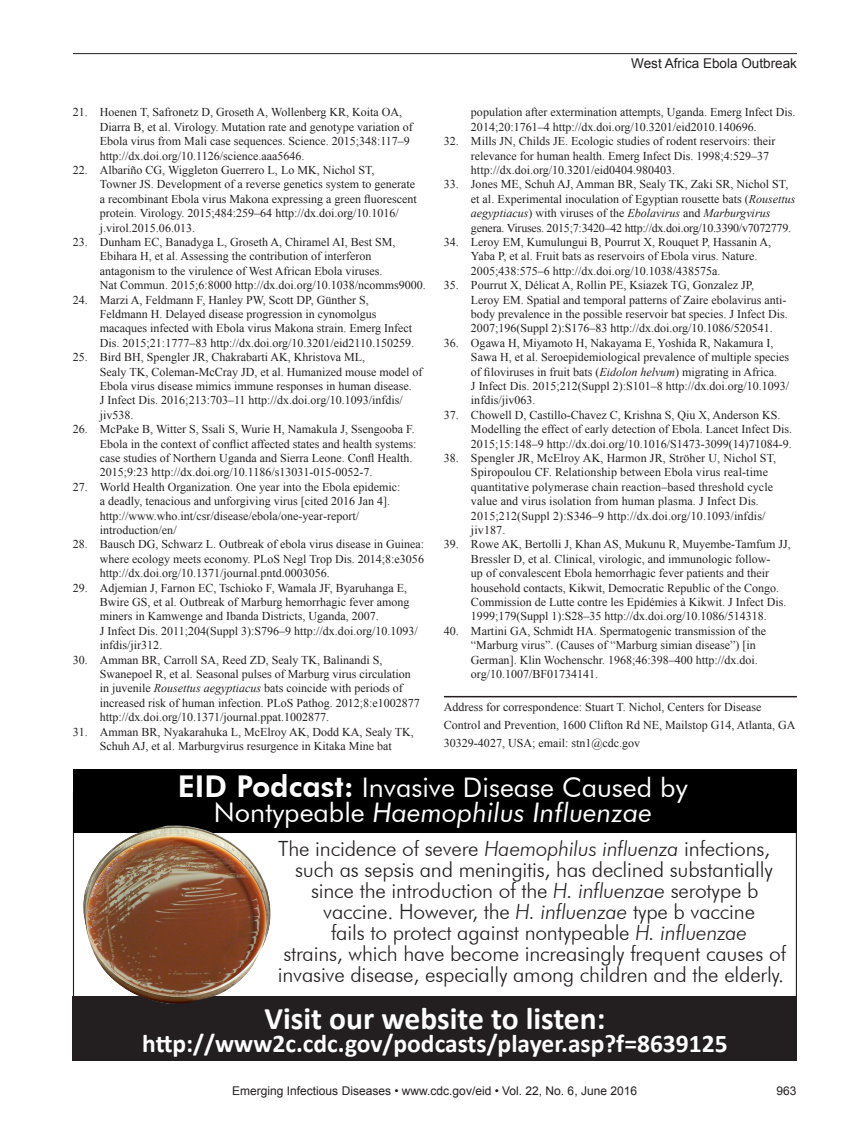
<style>
.page{position:relative;width:851px;height:1134px;background:#fff}
.page>*{position:absolute;margin:0;border:0;box-sizing:border-box;transform-origin:0 0}
.t1{font:700 31.5px "Calibri";color:#fff}
.t2{font:27px/24.9px "Futura BT";color:#fff;text-align:center}
.t3{font:700 25.5px "Calibri";color:#fff}
.t4{font:300 21px "Futura BT";letter-spacing:-.01em;color:#231f20}
.Running_Head{font:13.5px "Arial";color:#231f20}
.References{font:12px/14.4px "Times New Roman";color:#231f20}
.Correspondence{font:12px/18px "Times New Roman";color:#231f20}
.t5{font:12px "Arial";color:#231f20}
.s1{font-style:italic}
.s2{font-weight:800;font-size:30px}
</style>
<div class="page">
<hr style="left:73px;top:53px;width:723px;height:1px;background:#231f20">
<hr style="left:444px;top:696px;width:353px;height:1px;background:#231f20">
<div style="left:73px;top:770px;width:723px;height:63px;background:#000"></div>
<div style="left:73px;top:997px;width:723px;height:64px;background:#231f20"></div>
<img style="left:80px;top:825px;width:196px;height:179px">
<p class="References" style="left:100px;top:105px;width:314px;text-indent:-27px">21. Hoenen T, Safronetz D, Groseth A, Wollenberg KR, Koita OA, Diarra B, et al. Virology. Mutation rate and genotype variation of Ebola virus from Mali case sequences. Science. 2015;348:117–9 http://dx.doi.org/10.1126/science.aaa5646.</p>
<p class="References" style="left:100px;top:163px;width:318px;text-indent:-27px">22. Albariño CG, Wiggleton Guerrero L, Lo MK, Nichol ST,<br>Towner JS. Development of a reverse genetics system to generate a recombinant Ebola virus Makona expressing a green fluorescent protein. Virology. 2015;484:259–64 http://dx.doi.org/10.1016/ j.virol.2015.06.013.</p>
<p class="References" style="left:100px;top:235px;width:327px;text-indent:-27px">23. Dunham EC, Banadyga L, Groseth A, Chiramel AI, Best SM, Ebihara H, et al. Assessing the contribution of interferon antagonism to the virulence of West African Ebola viruses.<br>Nat Commun. 2015;6:8000 http://dx.doi.org/10.1038/ncomms9000.</p>
<p class="References" style="left:100px;top:292px;width:316px;text-indent:-27px">24. Marzi A, Feldmann F, Hanley PW, Scott DP, Günther S, Feldmann H. Delayed disease progression in cynomolgus macaques infected with Ebola virus Makona strain. Emerg Infect Dis. 2015;21:1777–83 http://dx.doi.org/10.3201/eid2110.150259.</p>
<p class="References" style="left:100px;top:350px;width:324px;text-indent:-27px">25. Bird BH, Spengler JR, Chakrabarti AK, Khristova ML,<br>Sealy TK, Coleman-McCray JD, et al. Humanized mouse model of Ebola virus disease mimics immune responses in human disease.<br>J Infect Dis. 2016;213:703–11 http://dx.doi.org/10.1093/infdis/ jiv538.</p>
<p class="References" style="left:100px;top:422px;width:318px;text-indent:-27px">26. McPake B, Witter S, Ssali S, Wurie H, Namakula J, Ssengooba F.<br>Ebola in the context of conflict affected states and health systems: case studies of Northern Uganda and Sierra Leone. Confl Health.<br>2015;9:23 http://dx.doi.org/10.1186/s13031-015-0052-7.</p>
<p class="References" style="left:100px;top:479px;width:302px;text-indent:-27px">27. World Health Organization. One year into the Ebola epidemic: a deadly, tenacious and unforgiving virus [cited 2016 Jan 4]. http://www.who.int/csr/disease/ebola/one-year-report/ introduction/en/</p>
<p class="References" style="left:100px;top:537px;width:325px;text-align:justify;text-indent:-27px">28. Bausch DG, Schwarz L. Outbreak of ebola virus disease in Guinea: where ecology meets economy. PLoS Negl Trop Dis. 2014;8:e3056 http://dx.doi.org/10.1371/journal.pntd.0003056.</p>
<p class="References" style="left:100px;top:580px;width:319px;text-indent:-27px">29. Adjemian J, Farnon EC, Tschioko F, Wamala JF, Byaruhanga E, Bwire GS, et al. Outbreak of Marburg hemorrhagic fever among miners in Kamwenge and Ibanda Districts, Uganda, 2007.<br>J Infect Dis. 2011;204(Suppl 3):S796–9 http://dx.doi.org/10.1093/ infdis/jir312.</p>
<p class="References" style="left:100px;top:652px;width:321px;text-indent:-27px">30. Amman BR, Carroll SA, Reed ZD, Sealy TK, Balinandi S, Swanepoel R, et al. Seasonal pulses of Marburg virus circulation in juvenile <span class="s1">Rousettus aegyptiacus</span> bats coincide with periods of increased risk of human infection. PLoS Pathog. 2012;8:e1002877 http://dx.doi.org/10.1371/journal.ppat.1002877.</p>
<p class="References" style="left:73px;top:724px;width:342px;text-align:center">31. Amman BR, Nyakarahuka L, McElroy AK, Dodd KA, Sealy TK,<br>Schuh AJ, et al. Marburgvirus resurgence in Kitaka Mine bat</p>
<p class="Running_Head" style="left:631px;top:55px;width:167px">West Africa Ebola Outbreak</p>
<p class="References" style="left:471px;top:105px;width:326px">population after extermination attempts, Uganda. Emerg Infect Dis.<br>2014;20:1761–4 http://dx.doi.org/10.3201/eid2010.140696.</p>
<p class="References" style="left:471px;top:134px;width:306px;text-indent:-27px">32. Mills JN, Childs JE. Ecologic studies of rodent reservoirs: their relevance for human health. Emerg Infect Dis. 1998;4:529–37 http://dx.doi.org/10.3201/eid0404.980403.</p>
<p class="References" style="left:471px;top:177px;width:326px;text-indent:-27px">33. Jones ME, Schuh AJ, Amman BR, Sealy TK, Zaki SR, Nichol ST, et al. Experimental inoculation of Egyptian rousette bats (<span class="s1">Rousettus aegyptiacus</span>) with viruses of the <span class="s1">Ebolavirus</span> and <span class="s1">Marburgvirus </span>genera. Viruses. 2015;7:3420–42 http://dx.doi.org/10.3390/v7072779.</p>
<p class="References" style="left:471px;top:235px;width:301px;text-indent:-27px">34. Leroy EM, Kumulungui B, Pourrut X, Rouquet P, Hassanin A,<br>Yaba P, et al. Fruit bats as reservoirs of Ebola virus. Nature.<br>2005;438:575–6 http://dx.doi.org/10.1038/438575a.</p>
<p class="References" style="left:471px;top:278px;width:318px;text-indent:-27px">35. Pourrut X, Délicat A, Rollin PE, Ksiazek TG, Gonzalez JP,<br>Leroy EM. Spatial and temporal patterns of Zaire ebolavirus anti&shy;body prevalence in the possible reservoir bat species. J Infect Dis.<br>2007;196(Suppl 2):S176–83 http://dx.doi.org/10.1086/520541.</p>
<p class="References" style="left:471px;top:335px;width:320px;text-indent:-27px">36. Ogawa H, Miyamoto H, Nakayama E, Yoshida R, Nakamura I, Sawa H, et al. Seroepidemiological prevalence of multiple species of filoviruses in fruit bats (<span class="s1">Eidolon helvum</span>) migrating in Africa.<br>J Infect Dis. 2015;212(Suppl 2):S101–8 http://dx.doi.org/10.1093/ infdis/jiv063.</p>
<p class="References" style="left:471px;top:407px;width:323px;text-indent:-27px">37. Chowell D, Castillo-Chavez C, Krishna S, Qiu X, Anderson KS.<br>Modelling the effect of early detection of Ebola. Lancet Infect Dis.<br>2015;15:148–9 http://dx.doi.org/10.1016/S1473-3099(14)71084-9.</p>
<p class="References" style="left:471px;top:451px;width:307px;text-indent:-27px">38. Spengler JR, McElroy AK, Harmon JR, Ströher U, Nichol ST, Spiropoulou CF. Relationship between Ebola virus real-time quantitative polymerase chain reaction–based threshold cycle value and virus isolation from human plasma. J Infect Dis.<br>2015;212(Suppl 2):S346–9 http://dx.doi.org/10.1093/infdis/ jiv187.</p>
<p class="References" style="left:471px;top:537px;width:321px;text-indent:-27px">39. Rowe AK, Bertolli J, Khan AS, Mukunu R, Muyembe-Tamfum JJ, Bressler D, et al. Clinical, virologic, and immunologic follow-<br>up of convalescent Ebola hemorrhagic fever patients and their household contacts, Kikwit, Democratic Republic of the Congo.<br>Commission de Lutte contre les Epidémies à Kikwit. J Infect Dis.<br>1999;179(Suppl 1):S28–35 http://dx.doi.org/10.1086/514318.</p>
<p class="References" style="left:471px;top:623px;width:296px;text-indent:-27px">40. Martini GA, Schmidt HA. Spermatogenic transmission of the “Marburg virus”. (Causes of “Marburg simian disease”) [in German]. Klin Wochenschr. 1968;46:398–400 http://dx.doi. org/10.1007/BF01734141.</p>
<p class="Correspondence" style="left:444px;top:698px;width:353px">Address for correspondence: Stuart T. Nichol, Centers for Disease<br>Control and Prevention, 1600 Clifton Rd NE, Mailstop G14, Atlanta, GA<br>30329-4027, USA; email: stn1@cdc.gov</p>
<p class="t2" style="left:178px;top:775px;width:511px"><span class="s2">EID Podcast:</span> Invasive Disease Caused by<br>Nontypeable <span class="s1">Haemophilus Influenzae</span></p>
<p class="t4" style="left:278px;top:836px;width:493px">The incidence of severe <span class="s1">Haemophilus influenza</span> infections,</p>
<p class="t4" style="left:295px;top:857px;width:479px">such as sepsis and meningitis, has declined substantially</p>
<p class="t4" style="left:311px;top:878px;width:449px">since the introduction of the <span class="s1">H. influenzae</span> serotype b</p>
<p class="t4" style="left:323px;top:899px;width:433px">vaccine. However, the <span class="s1">H. influenzae</span> type b vaccine</p>
<p class="t4" style="left:331px;top:920px;width:418px">fails to protect against nontypeable <span class="s1">H. influenzae</span></p>
<p class="t4" style="left:283px;top:941px;width:504px">strains, which have become increasingly frequent causes of</p>
<p class="t4" style="left:278px;top:962px;width:507px">invasive disease, especially among children and the elderly.</p>
<p class="t1" style="left:264px;top:999px;width:342px">Visit our website to listen:</p>
<p class="t3" style="left:142px;top:1028px;width:587px">http://www2c.cdc.gov/podcasts/player.asp?f=8639125</p>
<p class="t5" style="left:232px;top:1083px;width:406px">Emerging Infectious Diseases • www.cdc.gov/eid • Vol. 22, No. 6, June 2016</p>
<p class="t5" style="left:776px;top:1083px;width:22px">963</p>
</div>
